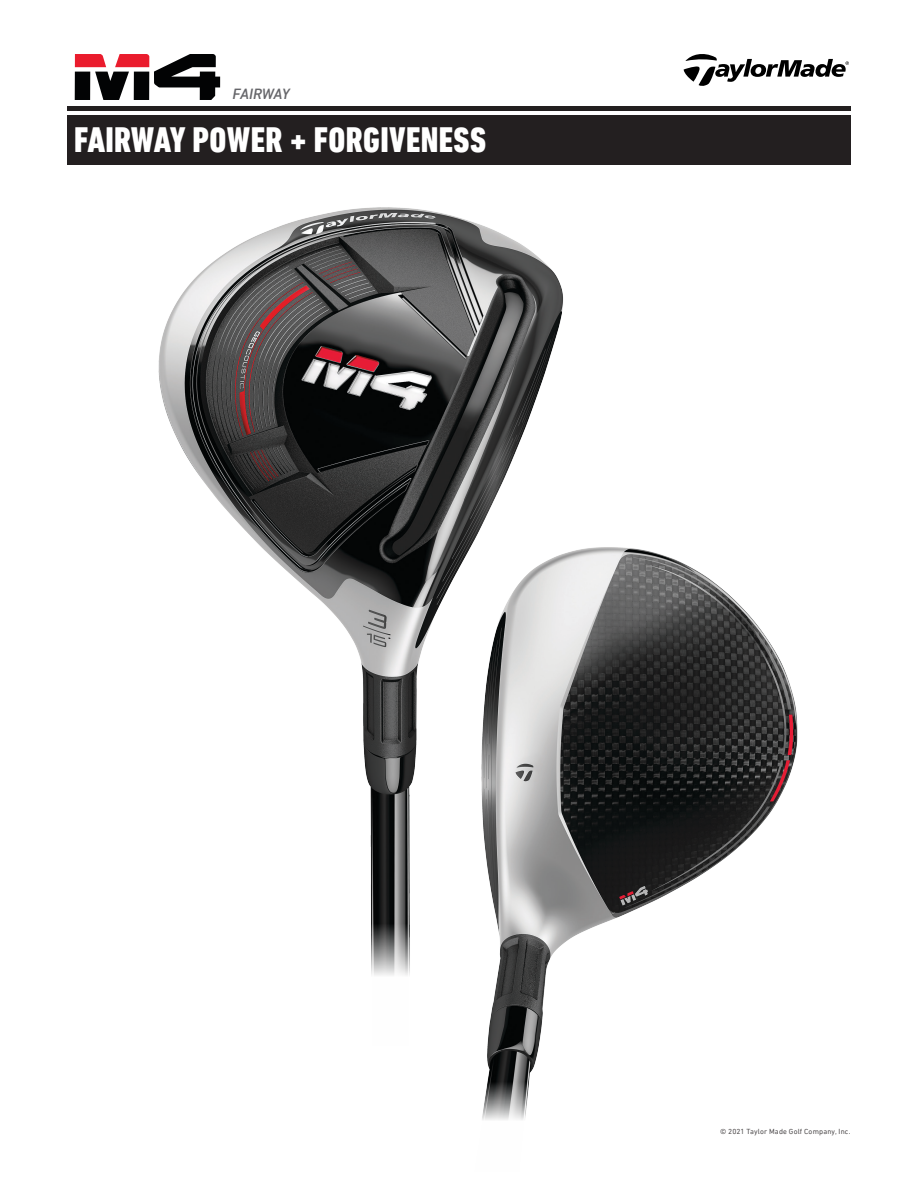
<style>
.page{position:relative;width:918px;height:1188px;background:#fff}
.page>*{position:absolute;margin:0;border:0;box-sizing:border-box;transform-origin:0 0}
.Headline{font:800 condensed 36px "DIN Next LT Pro";letter-spacing:.01em;color:#fff}
.Bullet_Subs{font:italic 500 15.15px "DIN Next LT Pro";letter-spacing:-.015em;color:#66666a}
.t1{font:7.5px "DIN Next LT Pro";letter-spacing:.02em;color:#231f20}
</style>
<div class="page">
<div style="left:67px;top:116px;width:783px;height:49px;background:#231f20"></div>
<svg style="left:684px;top:54px;width:165px;height:32px"></svg>
<hr style="left:67px;top:106px;width:783px;height:4px;background:#231f20">
<img style="left:482px;top:588px;width:316px;height:532px">
<img style="left:158px;top:207px;width:563px;height:839px">
<svg style="left:75px;top:54px;width:145px;height:46px"></svg>
<div style="left:134px;top:72px;width:15px;height:28px;background:#020304"></div>
<p class="Bullet_Subs" style="left:233px;top:85px;width:59px">FAIRWAY</p>
<p class="Headline" style="left:74px;top:120px;width:413px">FAIRWAY POWER + FORGIVENESS</p>
<p class="t1" style="left:720px;top:1127px;width:132px">© 2021 Taylor Made Golf Company, Inc.</p>
</div>
